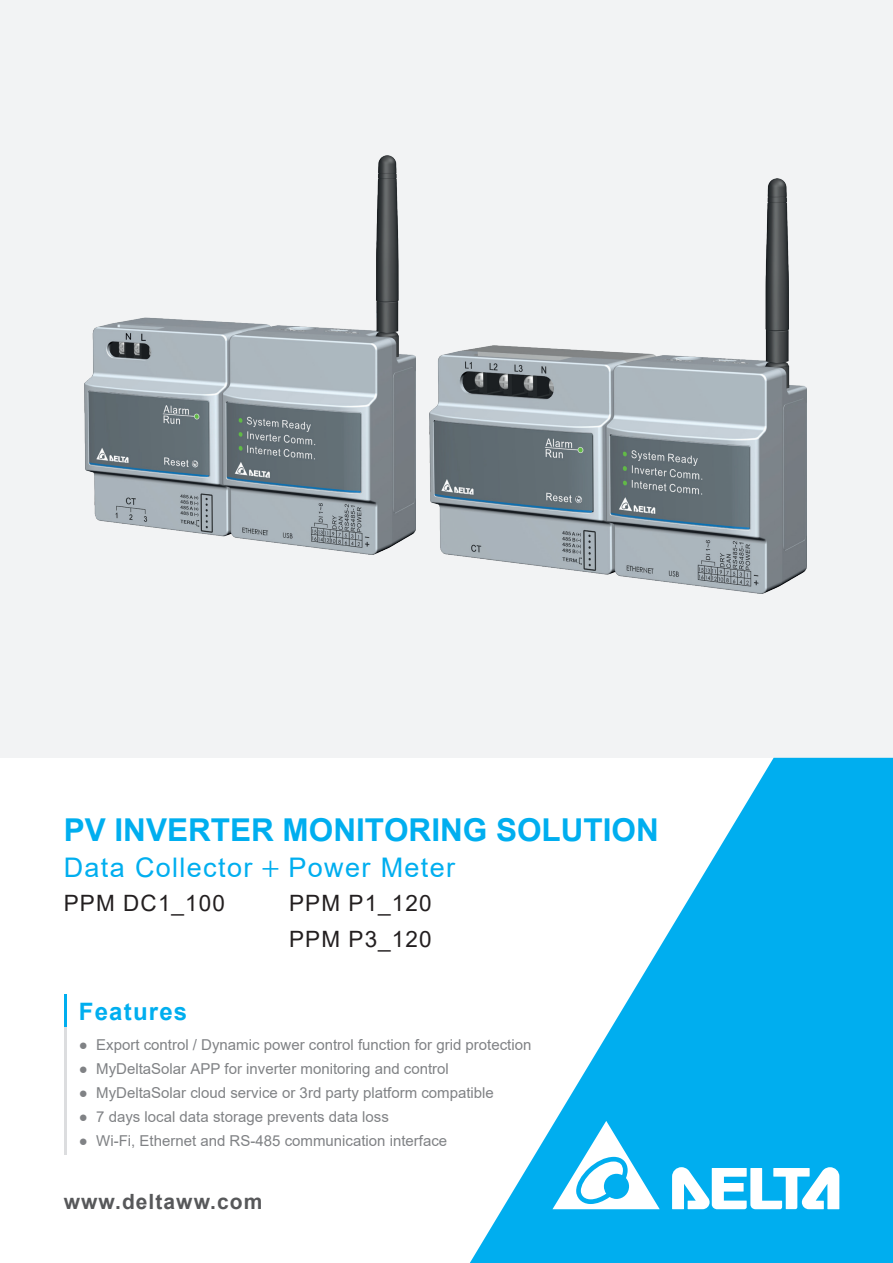
<style>
.page{position:relative;width:893px;height:1263px;background:#fff}
.page>*{position:absolute;margin:0;border:0;box-sizing:border-box;transform-origin:0 0}
.t1{font:700 31.5px "Arial";color:#00aeef}
.t2{font:27px "Arial";letter-spacing:.05em;color:#00aeef}
.t3{font:700 24px "Arial";letter-spacing:.05em;color:#00aeef}
.t4{font:22.5px/36px "Arial";letter-spacing:.05em;color:#231f20}
.t5{font:700 21px "Arial";letter-spacing:.05em;color:#57585a}
.t6{font:15px "Arial";color:#808285}
.s1{font-family:"Koz Go Pr 6 N"}
</style>
<div class="page">
<div style="left:0;top:0;width:893px;height:758px;background:#f2f3f4"></div>
<svg style="left:470px;top:758px;width:423px;height:505px;fill:#00aeef"></svg>
<svg style="left:672px;top:1167px;width:167px;height:42px"></svg>
<svg style="left:552px;top:1121px;width:108px;height:88px"></svg>
<hr style="left:64px;top:994px;width:3px;height:161px;background:#dcdddf">
<hr style="left:64px;top:994px;width:3px;height:33px;background:#00aeef">
<img style="left:429px;top:179px;width:378px;height:414px">
<img style="left:84px;top:156px;width:331px;height:399px">
<h1 class="t1" style="left:64px;top:807px;width:597px">PV INVERTER MONITORING SOLUTION</h1>
<h2 class="t2" style="left:64px;top:848px;width:393px">Data Collector <span class="s1">+</span> Power Meter</h2>
<h3 class="t4" style="left:64px;top:884px;width:163px">PPM DC1_100</h3>
<h3 class="t4" style="left:289px;top:884px;width:144px">PPM P1_120<br>PPM P3_120</h3>
<h3 class="t3" style="left:79px;top:994px;width:110px">Features</h3>
<p class="t6" style="left:79px;top:1035px;width:454px">● Export control / Dynamic power control function for grid protection</p>
<p class="t6" style="left:79px;top:1059px;width:372px">● MyDeltaSolar APP for inverter monitoring and control</p>
<p class="t6" style="left:79px;top:1083px;width:417px">● MyDeltaSolar cloud service or 3rd party platform compatible</p>
<p class="t6" style="left:79px;top:1107px;width:312px">● 7 days local data storage prevents data loss</p>
<p class="t6" style="left:79px;top:1131px;width:370px">● Wi-Fi, Ethernet and RS-485 communication interface</p>
<h3 class="t5" style="left:64px;top:1187px;width:200px">www.deltaww.com</h3>
</div>
